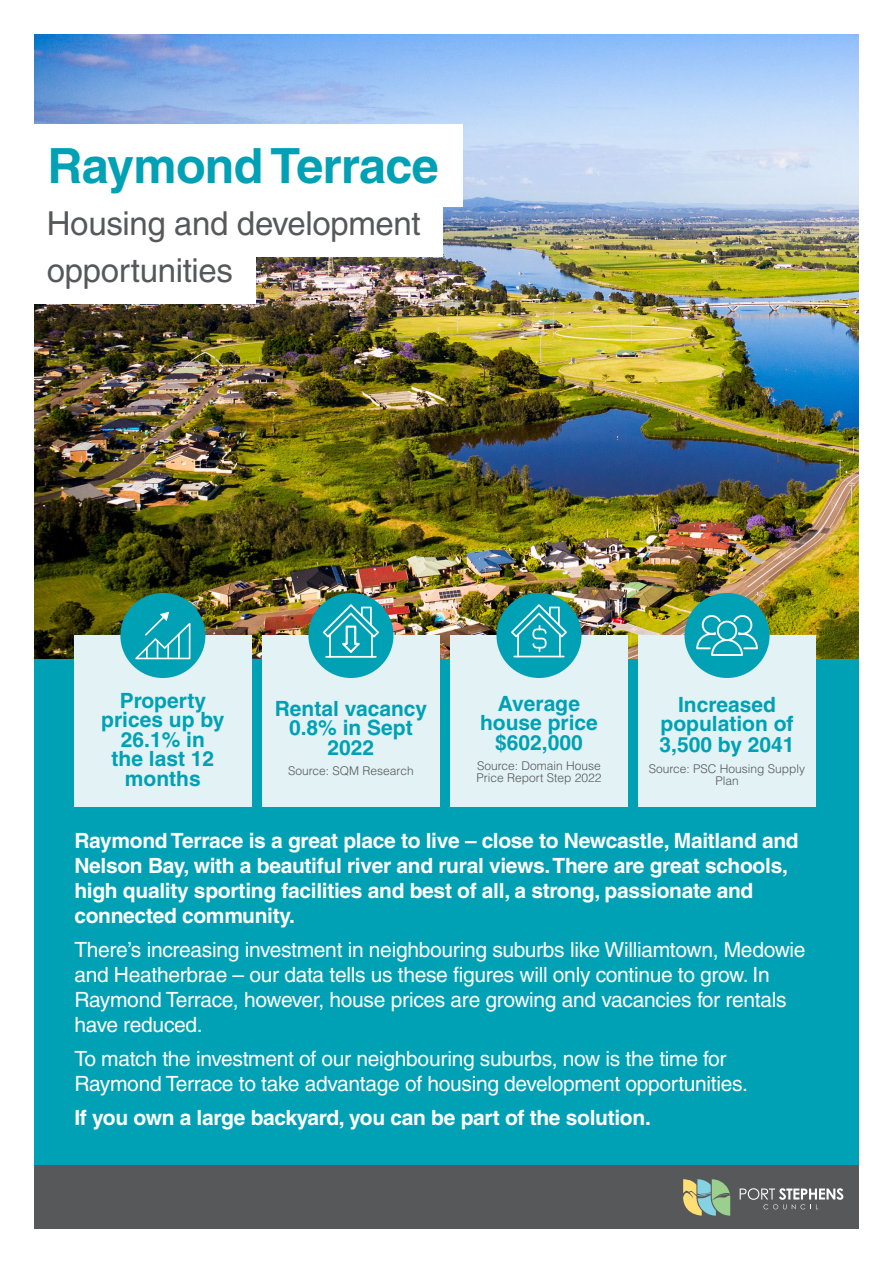
<style>
.page{position:relative;width:893px;height:1263px;background:#fff}
.page>*{position:absolute;margin:0;border:0;box-sizing:border-box;transform-origin:0 0}
.t1{font:700 48.6px "Helvetica";letter-spacing:-.015em;color:#00a1b5}
.t2{font:33px "Helvetica";letter-spacing:-.01em;color:#57585a}
.t3{font:21px/25.2px "Helvetica";letter-spacing:-.015em;color:#fff}
.t4{font:700 21px/25.2px "Helvetica";letter-spacing:-.015em;color:#fff}
.t5{font:700 21px/19.5px "Helvetica";color:#00a1b5;text-align:center}
.t6{font:300 12px/12px "Helvetica";color:#57585a;text-align:center}
</style>
<div class="page">
<div style="left:34px;top:640px;width:825px;height:525px;background:#00a1b5"></div>
<img style="left:34px;top:34px;width:825px;height:624px">
<div style="left:74px;top:636px;width:177px;height:171px;background:#e2f2f5"></div>
<div style="left:262px;top:636px;width:177px;height:171px;background:#e2f2f5"></div>
<div style="left:450px;top:636px;width:177px;height:171px;background:#e2f2f5"></div>
<div style="left:638px;top:636px;width:177px;height:171px;background:#e2f2f5"></div>
<div style="left:120px;top:593px;width:85px;height:85px;background:#00a1b5;border-radius:50%"></div>
<div style="left:308px;top:593px;width:85px;height:85px;background:#00a1b5;border-radius:50%"></div>
<div style="left:496px;top:593px;width:85px;height:85px;background:#00a1b5;border-radius:50%"></div>
<div style="left:684px;top:593px;width:86px;height:85px;background:#00a1b5;border-radius:50%"></div>
<hr style="left:329px;top:634px;width:2px;height:24px;background:#fff">
<hr style="left:371px;top:634px;width:2px;height:24px;background:#fff">
<hr style="left:325px;top:656px;width:52px;height:2px;background:#fff">
<svg style="left:696px;top:615px;width:62px;height:41px"></svg>
<svg style="left:323px;top:604px;width:56px;height:49px"></svg>
<svg style="left:135px;top:612px;width:55px;height:47px"></svg>
<div style="left:34px;top:1165px;width:825px;height:64px;background:#57585a"></div>
<svg style="left:740px;top:1188px;width:103px;height:21px"></svg>
<svg style="left:683px;top:1179px;width:47px;height:37px"></svg>
<div style="left:0;top:235px;width:255px;height:69px;background:#fff"></div>
<div style="left:0;top:187px;width:443px;height:70px;background:#fff"></div>
<div style="left:0;top:124px;width:463px;height:83px;background:#fff"></div>
<hr style="left:517px;top:633px;width:2px;height:24px;background:#fff">
<hr style="left:559px;top:633px;width:2px;height:24px;background:#fff">
<hr style="left:513px;top:656px;width:52px;height:1px;background:#fff">
<svg style="left:511px;top:604px;width:56px;height:48px"></svg>
<p class="t1" style="left:48px;top:136px;width:393px">Raymond Terrace</p>
<p class="t2" style="left:47px;top:204px;width:375px">Housing and development</p>
<p class="t2" style="left:47px;top:251px;width:188px">opportunities</p>
<p class="t5" style="left:101px;top:690px;width:125px">Property prices up by<br>26.1% in<br>the last 12 months</p>
<p class="t5" style="left:275px;top:698px;width:154px">Rental vacancy<br>0.8% in Sept<br>2022</p>
<p class="t6" style="left:288px;top:765px;width:127px">Source: SQM Research</p>
<p class="t5" style="left:480px;top:693px;width:119px">Average house price $602,000</p>
<p class="t6" style="left:476px;top:760px;width:126px;text-align:left">Source: Domain House<br>Price Report Step 2022</p>
<p class="t5" style="left:659px;top:694px;width:137px;line-height:20.2px">Increased population of<br>3,500 by 2041</p>
<p class="t6" style="left:649px;top:762px;width:158px">Source: PSC Housing Supply<br>Plan</p>
<p class="t4" style="left:74px;top:827px;width:726px">Raymond Terrace is a great place to live – close to Newcastle, Maitland and Nelson Bay, with a beautiful river and rural views. There are great schools, high quality sporting facilities and best of all, a strong, passionate and connected community.</p>
<p class="t3" style="left:74px;top:937px;width:733px">There’s increasing investment in neighbouring suburbs like Williamtown, Medowie and Heatherbrae – our data tells us these figures will only continue to grow. In Raymond Terrace, however, house prices are growing and vacancies for rentals have reduced.</p>
<p class="t3" style="left:74px;top:1046px;width:675px">To match the investment of our neighbouring suburbs, now is the time for<br>Raymond Terrace to take advantage of housing development opportunities.</p>
<p class="t4" style="left:74px;top:1105px;width:578px">If you own a large backyard, you can be part of the solution.</p>
</div>
